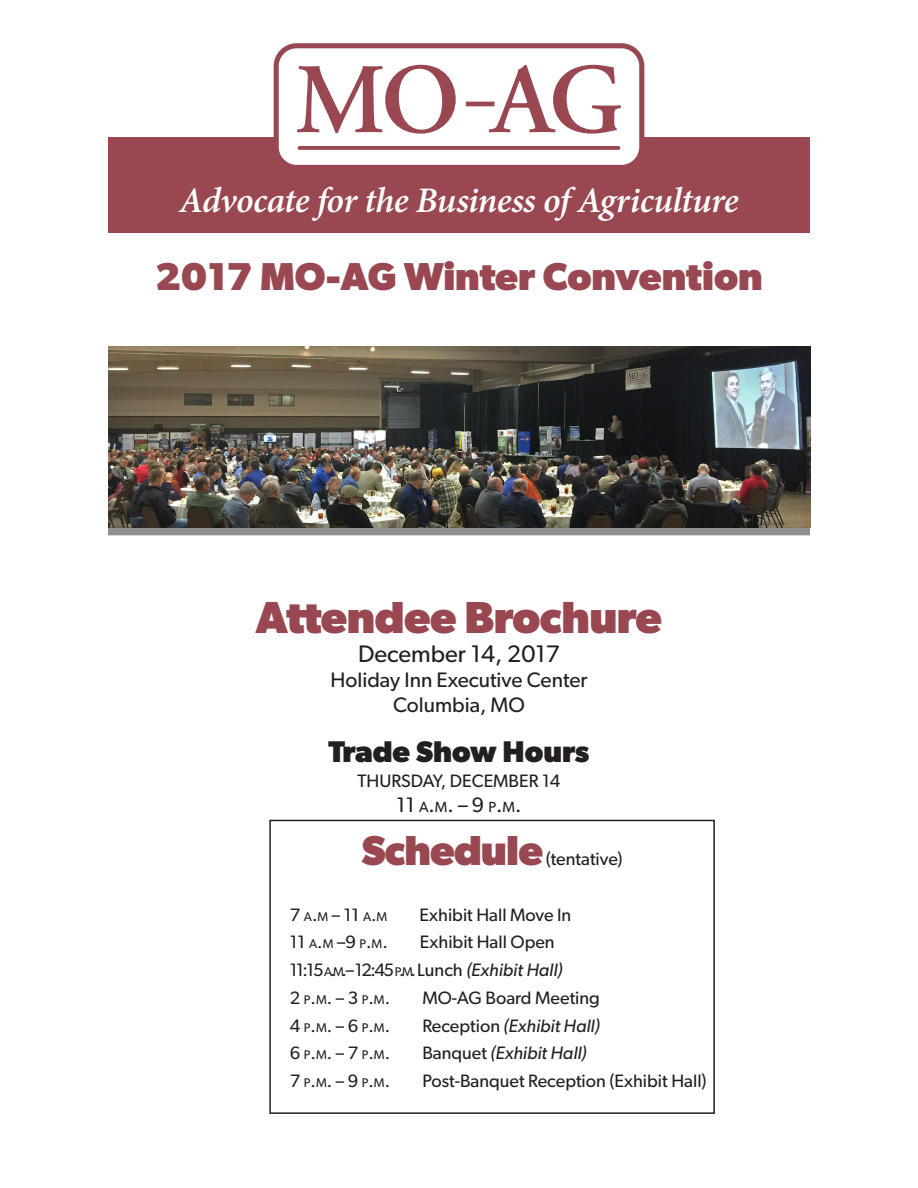
<style>
.page{position:relative;width:918px;height:1188px;background:#fff}
.page>*{position:absolute;margin:0;border:0;box-sizing:border-box;transform-origin:0 0}
.t1{font:700 45px "Gibson";letter-spacing:-.01em;color:#994851}
.t2{font:700 42px "Gibson";letter-spacing:-.02em;color:#994851}
.t3{font:700 39px "Gibson";color:#994851}
.t4{font:italic 600 36px "Minion Pro";letter-spacing:-.015em;color:#fff}
.t5{font:700 30px "Gibson";color:#231f20}
.t6{font:24px "Gibson";color:#231f20}
.t7{font:21px "Gibson";color:#231f20}
.t8{font:18px "Gibson";color:#231f20}
.t9{font:italic 18px "Gibson";color:#231f20}
.t10{font:18px "Gibson";letter-spacing:-.04em;color:#231f20}
.t11{font:12.6px "Gibson";color:#231f20}
.s1{font-size:14.7px}
.s2{font-style:inherit}
.s3{font-size:12.6px}
.s4{font-style:italic}
.s5{font-size:18px}
.s6{font-style:normal}
</style>
<div class="page">
<div style="left:108px;top:137px;width:702px;height:95px;background:#994851"></div>
<div style="left:274px;top:43px;width:370px;height:127px;background:#994851;border-radius:23px"></div>
<div style="left:279px;top:48px;width:360px;height:117px;background:#fff;border-radius:18px"></div>
<svg style="left:297px;top:65px;width:324px;height:69px"></svg>
<svg style="left:298px;top:146px;width:322px;height:4px"></svg>
<svg style="left:111px;top:527px;width:696px;height:5px;background:#7f7d7b"></svg>
<img style="left:108px;top:346px;width:702px;height:181px">
<div style="left:269px;top:820px;width:446px;height:294px;border:2px solid #231f20"></div>
<p class="t4" style="left:179px;top:175px;width:561px">Advocate for the Business of Agriculture</p>
<p class="t3" style="left:155px;top:253px;width:609px">2017 MO-AG Winter Convention</p>
<p class="t1" style="left:256px;top:591px;width:408px">Attendee Brochure</p>
<p class="t6" style="left:358px;top:639px;width:203px">December 14, 2017</p>
<p class="t7" style="left:330px;top:667px;width:259px">Holiday Inn Executive Center</p>
<p class="t7" style="left:393px;top:692px;width:133px">Columbia, MO</p>
<p class="t5" style="left:329px;top:734px;width:262px">Trade Show Hours</p>
<p class="t8" style="left:358px;top:770px;width:204px">THURSDAY, DECEMBER 14</p>
<p class="t7" style="left:397px;top:792px;width:126px">11 <span class="s1">A</span><span class="s2">.</span><span class="s1">M</span><span class="s2">.</span> – 9 <span class="s1">P</span><span class="s2">.</span><span class="s1">M</span><span class="s2">.</span></p>
<p class="t2" style="left:362px;top:826px;width:183px">Schedule</p>
<p class="t8" style="left:546px;top:848px;width:78px">(tentative)</p>
<p class="t8" style="left:290px;top:904px;width:99px">7 <span class="s3">A</span><span class="s2">.</span><span class="s3">M</span> – 11 <span class="s3">A</span><span class="s2">.</span><span class="s3">M</span></p>
<p class="t8" style="left:420px;top:904px;width:153px">Exhibit Hall Move In</p>
<p class="t8" style="left:290px;top:931px;width:99px">11 <span class="s3">A</span><span class="s2">.</span><span class="s3">M</span> –9 <span class="s3">P</span><span class="s2">.</span><span class="s3">M</span><span class="s2">.</span></p>
<p class="t8" style="left:420px;top:931px;width:136px">Exhibit Hall Open</p>
<p class="t10" style="left:290px;top:959px;width:274px">11:15 <span class="s3">A</span><span class="s2">.</span><span class="s3">M</span><span class="s2">.</span>– 12:45 <span class="s3">P</span><span class="s2">.</span><span class="s3">M</span><span class="s2">.</span> Lunch <span class="s4">(Exhibit Hall)</span></p>
<p class="t11" style="left:290px;top:992px;width:102px"><span class="s5">2</span> P<span class="s5">.</span>M<span class="s5">.</span> <span class="s5">– 3</span> P<span class="s5">.</span>M<span class="s5">.</span></p>
<p class="t8" style="left:422px;top:987px;width:179px">MO-AG Board Meeting</p>
<p class="t11" style="left:290px;top:1020px;width:102px"><span class="s5">4</span> P<span class="s5">.</span>M<span class="s5">.</span> <span class="s5">– 6</span> P<span class="s5">.</span>M<span class="s5">.</span></p>
<p class="t9" style="left:422px;top:1015px;width:179px"><span class="s6">Reception</span> (Exhibit Hall)</p>
<p class="t11" style="left:290px;top:1048px;width:102px"><span class="s5">6</span> P<span class="s5">.</span>M<span class="s5">.</span> <span class="s5">– 7</span> P<span class="s5">.</span>M<span class="s5">.</span></p>
<p class="t9" style="left:422px;top:1042px;width:166px"><span class="s6">Banquet</span> (Exhibit Hall)</p>
<p class="t11" style="left:290px;top:1075px;width:102px"><span class="s5">7</span> P<span class="s5">.</span>M<span class="s5">.</span> <span class="s5">– 9</span> P<span class="s5">.</span>M<span class="s5">.</span></p>
<p class="t8" style="left:422px;top:1070px;width:286px">Post-Banquet Reception (Exhibit Hall)</p>
</div>
